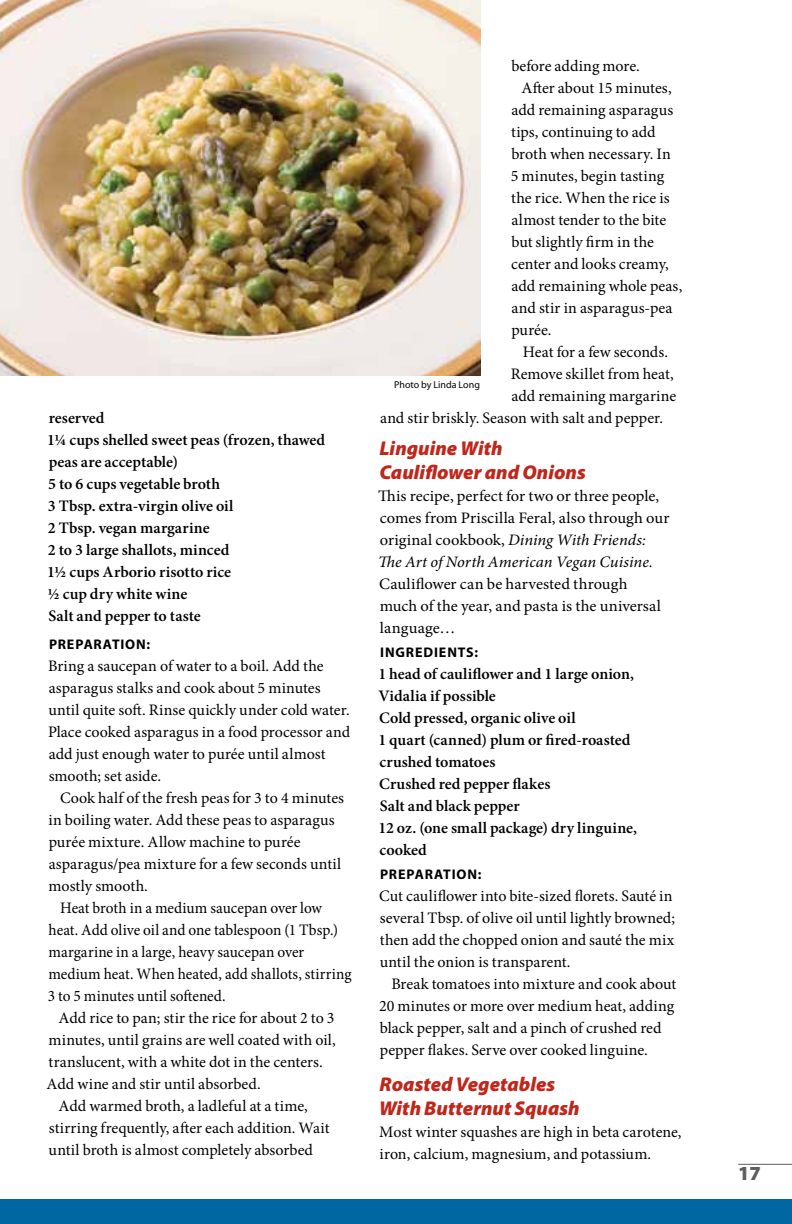
<style>
.page{position:relative;width:792px;height:1224px;background:#fff}
.page>*{position:absolute;margin:0;border:0;box-sizing:border-box;transform-origin:0 0}
.t1{font:italic 900 20px/24px "Myriad Pro";color:#c1261b}
.t2{font:900 20px "Myriad Pro";color:#5e5e5f}
.t3{font:16px/22px "Minion Pro";letter-spacing:.005em;color:#000}
.t4{font:600 16px/22px "Minion Pro";color:#000}
.t5{font:16px/22px "Minion Pro";letter-spacing:.005em;color:#000;scale:.96 1}
.t6{font:700 14px "Myriad Pro";letter-spacing:.06em;color:#000}
.t7{font:10px "Myriad Pro";letter-spacing:.005em;color:#000}
.s1{font-style:italic}
</style>
<div class="page">
<div style="left:0;top:1199px;width:792px;height:25px;background:#0067a3"></div>
<img style="left:0;top:0;width:481px;height:376px">
<hr style="left:738px;top:1164px;width:54px;height:1px;background:#5e5e5f">
<p class="t4" style="left:47px;top:407px;width:280px">reserved<br>1¼ cups shelled sweet peas (frozen, thawed peas are acceptable)<br>5 to 6 cups vegetable broth<br>3 Tbsp. extra-virgin olive oil<br>2 Tbsp. vegan margarine<br>2 to 3 large shallots, minced<br>1½ cups Arborio risotto rice<br>½ cup dry white wine<br>Salt and pepper to taste</p>
<p class="t6" style="left:49px;top:635px;width:103px">PREPARATION:</p>
<p class="t3" style="left:48px;top:655px;width:304px">Bring a saucepan of water to a boil. Add the asparagus stalks and cook about 5 minutes until quite soft. Rinse quickly under cold water.<br>Place cooked asparagus in a food processor and add just enough water to purée until almost smooth; set aside.</p>
<p class="t3" style="left:48px;top:787px;width:297px;text-indent:12px">Cook half of the fresh peas for 3 to 4 minutes in boiling water. Add these peas to asparagus purée mixture. Allow machine to purée asparagus/pea mixture for a few seconds until mostly smooth.</p>
<p class="t5" style="left:48px;top:897px;width:318px;text-indent:12px">Heat broth in a medium saucepan over low heat. Add olive oil and one tablespoon (1 Tbsp.) margarine in a large, heavy saucepan over medium heat. When heated, add shallots, stirring 3 to 5 minutes until softened.</p>
<p class="t3" style="left:59px;top:1007px;width:278px">Add rice to pan; stir the rice for about 2 to 3</p>
<p class="t3" style="left:49px;top:1029px;width:289px">minutes, until grains are well coated with oil,</p>
<p class="t3" style="left:49px;top:1051px;width:276px">translucent, with a white dot in the centers.</p>
<p class="t3" style="left:47px;top:1073px;width:216px">Add wine and stir until absorbed.</p>
<p class="t3" style="left:59px;top:1095px;width:251px">Add warmed broth, a ladleful at a time,</p>
<p class="t3" style="left:49px;top:1117px;width:282px">stirring frequently, after each addition. Wait</p>
<p class="t3" style="left:49px;top:1139px;width:266px">until broth is almost completely absorbed</p>
<p class="t3" style="left:511px;top:55px;width:130px">before adding more.</p>
<p class="t3" style="left:521px;top:77px;width:152px">After about 15 minutes,</p>
<p class="t3" style="left:512px;top:99px;width:163px">add remaining asparagus</p>
<p class="t3" style="left:511px;top:121px;width:146px">tips, continuing to add</p>
<p class="t3" style="left:511px;top:143px;width:161px">broth when necessary. In</p>
<p class="t3" style="left:511px;top:165px;width:155px">5 minutes, begin tasting</p>
<p class="t3" style="left:511px;top:187px;width:160px">the rice. When the rice is</p>
<p class="t3" style="left:512px;top:209px;width:156px">almost tender to the bite</p>
<p class="t3" style="left:511px;top:231px;width:144px">but slightly firm in the</p>
<p class="t3" style="left:511px;top:253px;width:159px">center and looks creamy,</p>
<p class="t3" style="left:512px;top:275px;width:172px">add remaining whole peas,</p>
<p class="t3" style="left:512px;top:297px;width:162px">and stir in asparagus-pea</p>
<p class="t3" style="left:511px;top:319px;width:42px">purée.</p>
<p class="t3" style="left:523px;top:341px;width:147px">Heat for a few seconds.</p>
<p class="t3" style="left:511px;top:363px;width:164px">Remove skillet from heat,</p>
<p class="t3" style="left:512px;top:385px;width:166px">add remaining margarine</p>
<p class="t3" style="left:380px;top:407px;width:285px">and stir briskly. Season with salt and pepper.</p>
<p class="t1" style="left:379px;top:435px;width:208px">Linguine With<br>Cauliflower and Onions</p>
<p class="t3" style="left:378px;top:485px;width:293px">This recipe, perfect for two or three people, comes from Priscilla Feral, also through our original cookbook, <span class="s1">Dining With Friends:<br>The Art of North American Vegan Cuisine.</span></p>
<p class="t3" style="left:379px;top:573px;width:283px">Cauliflower can be harvested through much of the year, and pasta is the universal language…</p>
<p class="t6" style="left:380px;top:643px;width:99px">INGREDIENTS:</p>
<p class="t4" style="left:378px;top:662px;width:260px">1 head of cauliflower and 1 large onion,<br>Vidalia if possible<br>Cold pressed, organic olive oil<br>1 quart (canned) plum or fired-roasted crushed tomatoes<br>Crushed red pepper flakes<br>Salt and black pepper<br>12 oz. (one small package) dry linguine, cooked</p>
<p class="t6" style="left:380px;top:865px;width:103px">PREPARATION:</p>
<p class="t3" style="left:379px;top:885px;width:298px">Cut cauliflower into bite-sized florets. Sauté in several Tbsp. of olive oil until lightly browned; then add the chopped onion and sauté the mix until the onion is transparent.</p>
<p class="t3" style="left:379px;top:973px;width:299px;text-indent:12px">Break tomatoes into mixture and cook about 20 minutes or more over medium heat, adding black pepper, salt and a pinch of crushed red pepper flakes. Serve over cooked linguine.</p>
<p class="t1" style="left:379px;top:1071px;width:202px">Roasted Vegetables<br>With Butternut Squash</p>
<p class="t3" style="left:379px;top:1121px;width:304px">Most winter squashes are high in beta carotene, iron, calcium, magnesium, and potassium.</p>
<p class="t7" style="left:394px;top:378px;width:87px">Photo by Linda Long</p>
<p class="t2" style="left:738px;top:1160px;width:24px">17</p>
</div>
